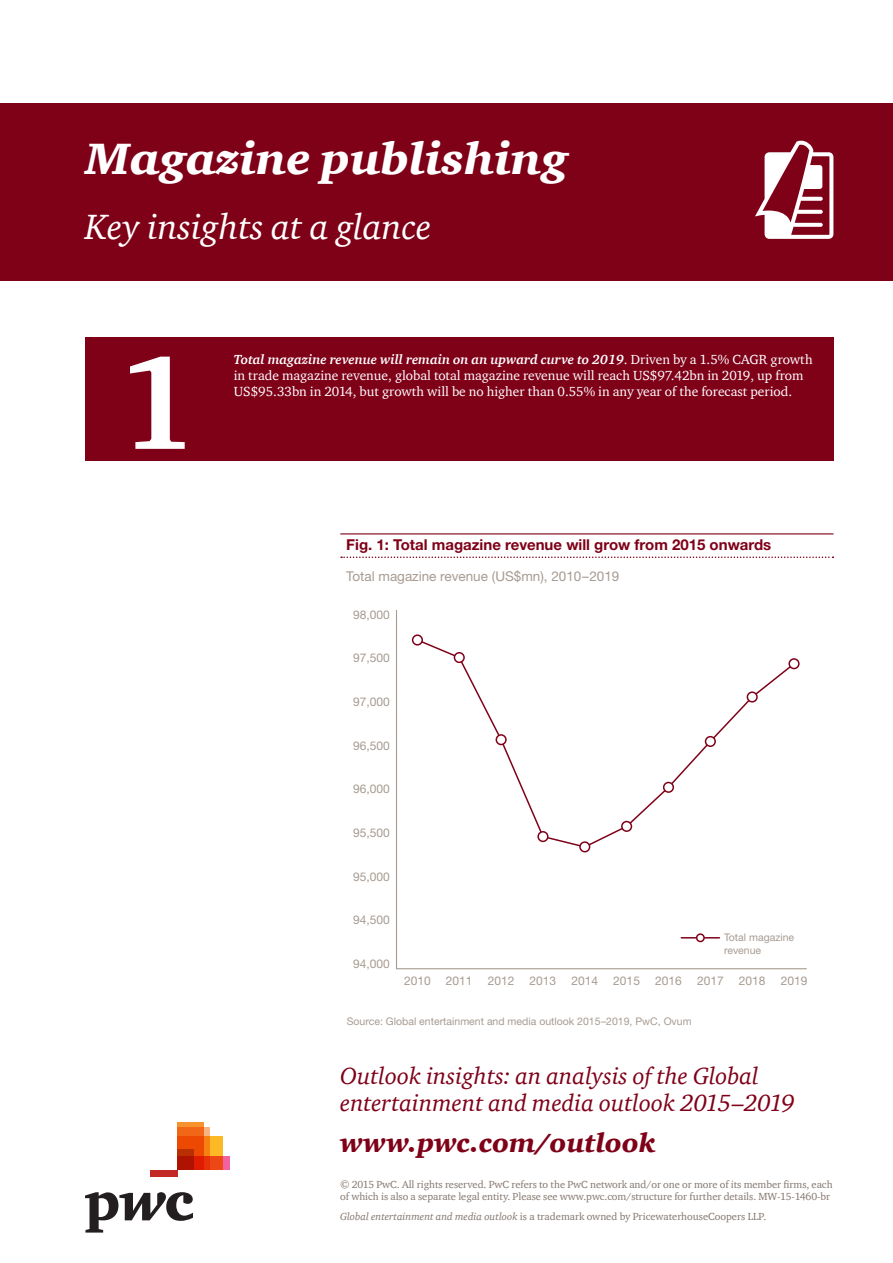
<style>
.page{position:relative;width:893px;height:1263px;background:#fff}
.page>*{position:absolute;margin:0;border:0;box-sizing:border-box;transform-origin:0 0}
.Pull_quote{font:700 135px "ITC Charter Com";color:#fff}
.Article_divider_titl{font:italic 900 45px "ITC Charter Com";color:#fff}
.Article_divider_titl-2{font:italic 36px "ITC Charter Com";color:#fff}
.Pull_quote-2{font:italic 900 27px "ITC Charter Com";color:#7f0118}
.Pull_quote-3{font:italic 24px/27px "ITC Charter Com";color:#7f0118}
.t1{font:700 15px "Helvetica Neue";color:#7f0118}
.Pull_quote-4{font:13.5px/16.2px "ITC Charter Com";color:#fff}
.t2{font:13.5px "Helvetica Neue";color:#a79b91}
.t3{font:12px "Helvetica Neue";color:#a79b91}
.Copyright{font:10.5px/12px "ITC Charter Com";letter-spacing:-.005em;color:#84776f}
.t4{font:10.5px/12.6px "Helvetica Neue";color:#a79b91}
.s1{font-weight:700;font-style:italic}
.s2{font-style:italic}
</style>
<div class="page">
<div style="left:0;top:104px;width:893px;height:177px;background:#7f0118"></div>
<div style="left:177px;top:1136px;width:46px;height:34px;background:#fcb825"></div>
<svg style="left:210px;top:1156px;width:20px;height:14px"></svg>
<svg style="left:204px;top:1128px;width:6px;height:42px"></svg>
<svg style="left:177px;top:1122px;width:27px;height:48px"></svg>
<svg style="left:177px;top:1149px;width:17px;height:21px"></svg>
<div style="left:150px;top:1170px;width:27px;height:6px;background:#c32a25"></div>
<svg style="left:85px;top:1192px;width:108px;height:40px"></svg>
<svg style="left:755px;top:141px;width:78px;height:98px"></svg>
<div style="left:85px;top:337px;width:748px;height:123px;background:#7f0118"></div>
<hr style="left:340px;top:533px;width:493px;height:1px;background:#7f0118">
<svg style="left:341px;top:556px;width:493px;height:2px"></svg>
<svg style="left:396px;top:610px;width:411px;height:360px"></svg>
<hr style="left:681px;top:937px;width:38px;height:1px;background:#7f0118">
<div style="left:697px;top:934px;width:7px;height:7px;background:#fff;border-radius:50%"></div>
<div style="left:696px;top:933px;width:9px;height:9px;border:2px solid #7f0118;border-radius:50%"></div>
<div style="left:413px;top:635px;width:9px;height:10px;background:#fff;border-radius:50%"></div>
<div style="left:412px;top:634px;width:11px;height:11px;border:2px solid #7f0118;border-radius:50%"></div>
<div style="left:454px;top:653px;width:10px;height:9px;background:#fff;border-radius:50%"></div>
<div style="left:454px;top:652px;width:11px;height:11px;border:2px solid #7f0118;border-radius:50%"></div>
<div style="left:496px;top:735px;width:10px;height:9px;background:#fff;border-radius:50%"></div>
<div style="left:496px;top:734px;width:11px;height:11px;border:2px solid #7f0118;border-radius:50%"></div>
<div style="left:538px;top:832px;width:10px;height:9px;background:#fff;border-radius:50%"></div>
<div style="left:537px;top:831px;width:11px;height:11px;border:2px solid #7f0118;border-radius:50%"></div>
<div style="left:580px;top:842px;width:10px;height:10px;background:#fff;border-radius:50%"></div>
<div style="left:579px;top:841px;width:11px;height:11px;border:2px solid #7f0118;border-radius:50%"></div>
<div style="left:622px;top:821px;width:9px;height:10px;background:#fff;border-radius:50%"></div>
<div style="left:621px;top:821px;width:11px;height:11px;border:2px solid #7f0118;border-radius:50%"></div>
<div style="left:664px;top:782px;width:9px;height:10px;background:#fff;border-radius:50%"></div>
<div style="left:663px;top:782px;width:11px;height:11px;border:2px solid #7f0118;border-radius:50%"></div>
<div style="left:705px;top:737px;width:10px;height:9px;background:#fff;border-radius:50%"></div>
<div style="left:705px;top:736px;width:11px;height:11px;border:2px solid #7f0118;border-radius:50%"></div>
<div style="left:747px;top:692px;width:10px;height:10px;background:#fff;border-radius:50%"></div>
<div style="left:747px;top:691px;width:11px;height:11px;border:2px solid #7f0118;border-radius:50%"></div>
<div style="left:789px;top:659px;width:10px;height:9px;background:#fff;border-radius:50%"></div>
<div style="left:788px;top:658px;width:12px;height:11px;border:2px solid #7f0118;border-radius:50%"></div>
<p class="Article_divider_titl" style="left:85px;top:131px;width:485px">Magazine publishing</p>
<p class="Article_divider_titl-2" style="left:85px;top:205px;width:348px">Key insights at a glance</p>
<p class="Pull_quote" style="left:119px;top:319px;width:80px">1</p>
<p class="Pull_quote-4" style="left:234px;top:351px;width:580px"><span class="s1">Total magazine revenue will remain on an upward curve to 2019</span>. Driven by a 1.5% CAGR growth in trade magazine revenue, global total magazine revenue will reach US$97.42bn in 2019, up from<br>US$95.33bn in 2014, but growth will be no higher than 0.55% in any year of the forecast period.</p>
<p class="t1" style="left:346px;top:535px;width:426px">Fig. 1: Total magazine revenue will grow from 2015 onwards</p>
<p class="t2" style="left:346px;top:568px;width:275px">Total magazine revenue (US$mn), 2010–2019</p>
<p class="t3" style="left:353px;top:607px;width:38px">98,000</p>
<p class="t3" style="left:353px;top:651px;width:38px">97,500</p>
<p class="t3" style="left:353px;top:694px;width:38px">97,000</p>
<p class="t3" style="left:353px;top:738px;width:38px">96,500</p>
<p class="t3" style="left:353px;top:782px;width:38px">96,000</p>
<p class="t3" style="left:353px;top:825px;width:38px">95,500</p>
<p class="t3" style="left:353px;top:869px;width:38px">95,000</p>
<p class="t3" style="left:353px;top:913px;width:38px">94,500</p>
<p class="t3" style="left:353px;top:956px;width:38px">94,000</p>
<p class="t4" style="left:724px;top:931px;width:72px">Total magazine revenue</p>
<p class="t3" style="left:404px;top:973px;width:28px">2010</p>
<p class="t3" style="left:446px;top:973px;width:28px">2011</p>
<p class="t3" style="left:488px;top:973px;width:28px">2012</p>
<p class="t3" style="left:530px;top:973px;width:28px">2013</p>
<p class="t3" style="left:571px;top:973px;width:28px">2014</p>
<p class="t3" style="left:613px;top:973px;width:28px">2015</p>
<p class="t3" style="left:655px;top:973px;width:28px">2016</p>
<p class="t3" style="left:697px;top:973px;width:28px">2017</p>
<p class="t3" style="left:739px;top:973px;width:28px">2018</p>
<p class="t3" style="left:781px;top:973px;width:28px">2019</p>
<p class="t4" style="left:347px;top:1014px;width:346px">Source: Global entertainment and media outlook 2015–2019, PwC, Ovum</p>
<p class="Pull_quote-3" style="left:340px;top:1062px;width:456px">Outlook insights: an analysis of the Global entertainment and media outlook 2015–2019</p>
<p class="Pull_quote-2" style="left:340px;top:1126px;width:317px">www.pwc.com/outlook</p>
<p class="Copyright" style="left:340px;top:1178px;width:494px">© 2015 PwC. All rights reserved. PwC refers to the PwC network and/or one or more of its member firms, each of which is also a separate legal entity. Please see www.pwc.com/structure for further details. MW-15-1460-br</p>
<p class="Copyright" style="left:340px;top:1211px;width:428px"><span class="s2">Global entertainment and media outlook</span> is a trademark owned by PricewaterhouseCoopers LLP.</p>
</div>
